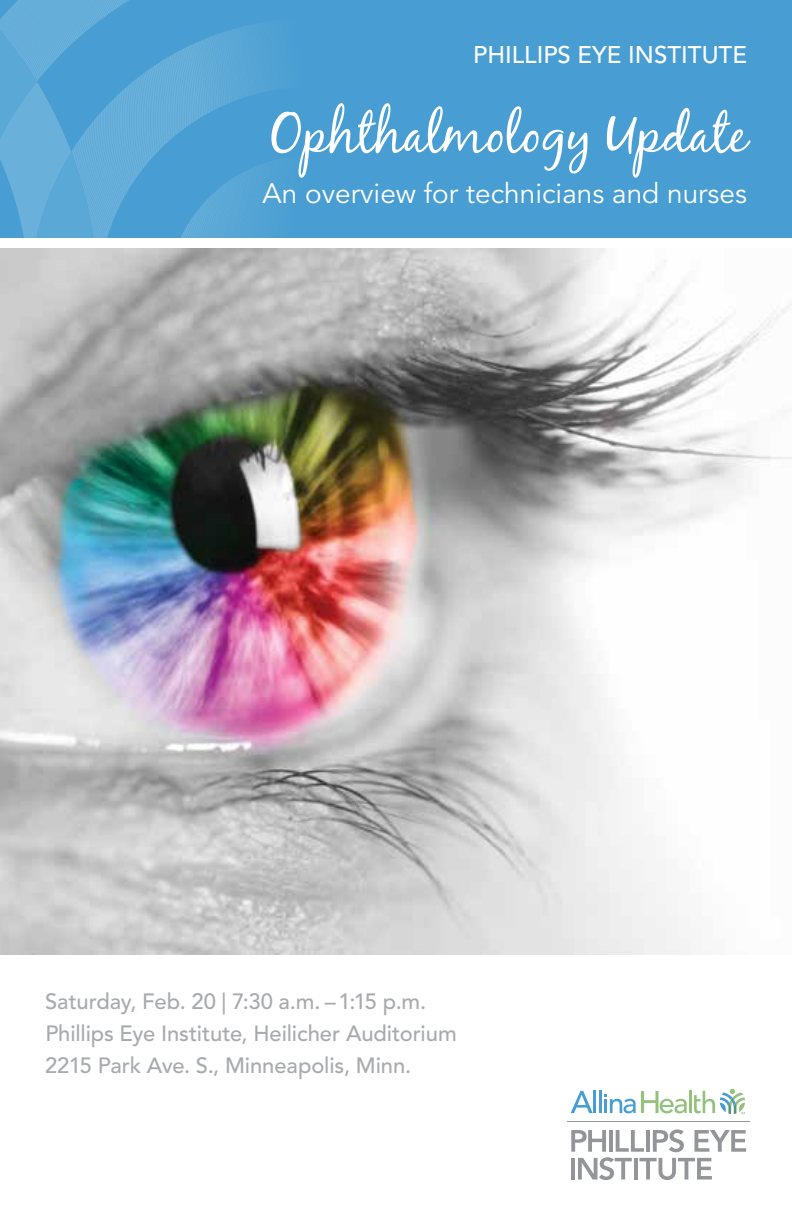
<style>
.page{position:relative;width:792px;height:1224px;background:#fff}
.page>*{position:absolute;margin:0;border:0;box-sizing:border-box;transform-origin:0 0}
.t1{font:54px "Black Jack";color:#fff}
.t2{font:28px "Avenir LT Std";color:#fff}
.t3{font:500 24px "Avenir LT Std";color:#fff}
.t4{font:500 22px/32px "Avenir LT Std";letter-spacing:-.005em;color:#a9aaad}
</style>
<div class="page">
<img style="left:0;top:248px;width:792px;height:706px">
<div style="left:0;top:0;width:792px;height:243px;background:#489ed2"></div>
<svg style="left:159px;top:23px;width:112px;height:215px"></svg>
<svg style="left:0;top:0;width:159px;height:238px"></svg>
<div style="left:0;top:238px;width:792px;height:10px;background:#fff"></div>
<svg style="left:571px;top:1129px;width:175px;height:51px"></svg>
<hr style="left:567px;top:1121px;width:182px;height:1px;background:#939598">
<hr style="left:593px;top:1091px;width:3px;height:22px;background:#489ed2">
<hr style="left:599px;top:1091px;width:3px;height:22px;background:#489ed2">
<hr style="left:689px;top:1091px;width:3px;height:22px;background:#93c27d">
<svg style="left:571px;top:1091px;width:22px;height:22px"></svg>
<svg style="left:604px;top:1091px;width:83px;height:22px"></svg>
<svg style="left:694px;top:1089px;width:51px;height:25px"></svg>
<p class="t3" style="left:473px;top:41px;width:275px">PHILLIPS EYE INSTITUTE</p>
<h1 class="t1" style="left:270px;top:101px;width:478px">Ophthalmology Update</h1>
<p class="t2" style="left:263px;top:177px;width:486px">An overview for technicians and nurses</p>
<p class="t4" style="left:45px;top:986px;width:413px">Saturday, Feb. 20 | 7:30 a.m. – 1:15 p.m.<br>Phillips Eye Institute, Heilicher Auditorium<br>2215 Park Ave. S., Minneapolis, Minn.</p>
</div>
